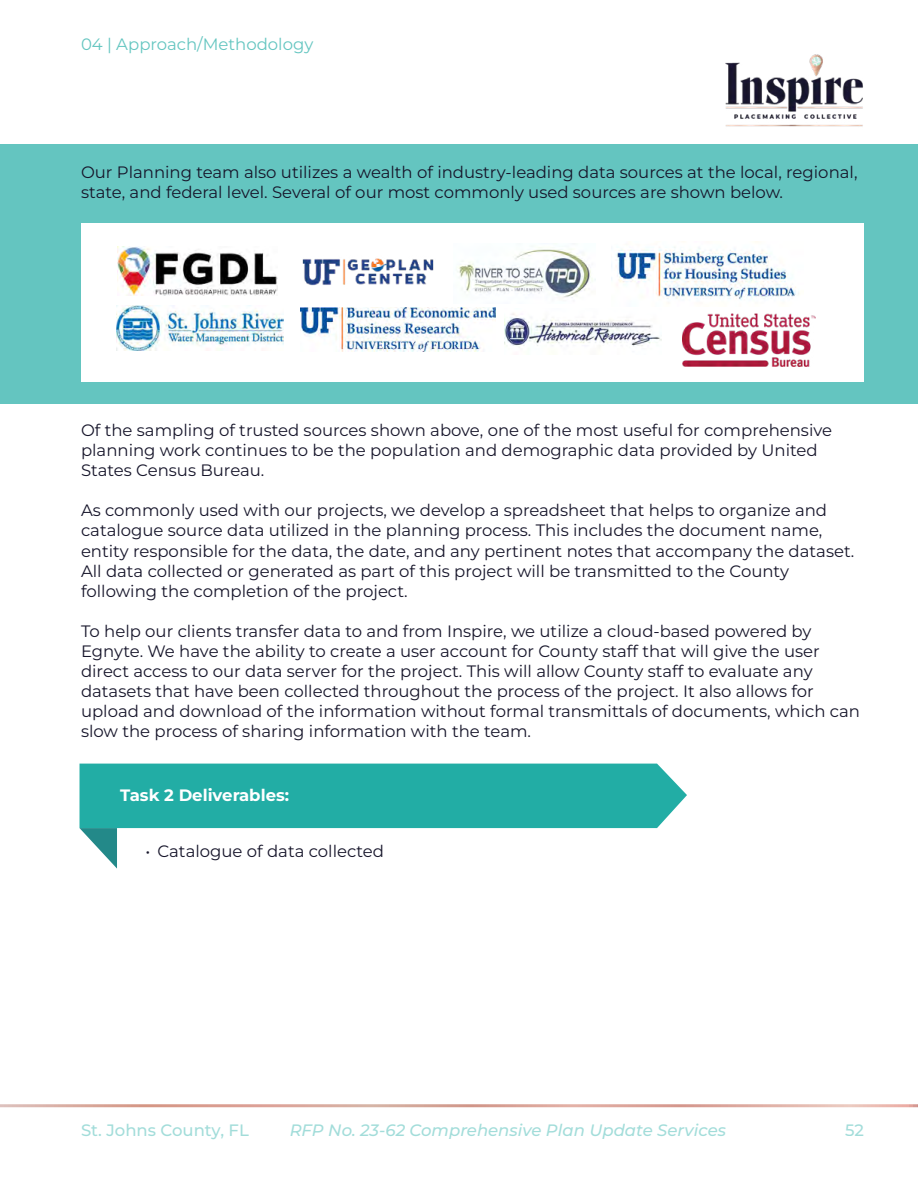
<style>
.page{position:relative;width:918px;height:1188px;background:#fff}
.page>*{position:absolute;margin:0;border:0;box-sizing:border-box;transform-origin:0 0}
.t1{font:16.5px/20.1px "Montserrat";color:#17162b}
.t2{font:italic 500 16.5px "Montserrat";color:#65c6c1}
.t3{font:16.5px "Montserrat";color:#65c6c1}
.t4{font:500 16.5px "Montserrat";color:#65c6c1}
.t5{font:700 16.5px "Montserrat";color:#fff}
</style>
<div class="page">
<img style="left:725px;top:54px;width:138px;height:73px">
<div style="left:0;top:144px;width:918px;height:259px;background:#64c5c0"></div>
<div style="left:81px;top:223px;width:783px;height:159px;background:#fff"></div>
<img style="left:117px;top:246px;width:160px;height:49px">
<img style="left:302px;top:258px;width:132px;height:28px">
<img style="left:459px;top:247px;width:134px;height:51px">
<img style="left:616px;top:247px;width:180px;height:53px">
<img style="left:117px;top:306px;width:166px;height:44px">
<img style="left:300px;top:307px;width:196px;height:45px">
<img style="left:504px;top:313px;width:158px;height:35px">
<img style="left:682px;top:313px;width:134px;height:53px">
<svg style="left:80px;top:764px;width:607px;height:105px"></svg>
<p class="t3" style="left:81px;top:33px;width:234px">04 | Approach/Methodology</p>
<p class="t1" style="left:81px;top:162px;width:778px">Our Planning team also utilizes a wealth of industry-leading data sources at the local, regional, state, and federal level. Several of our most commonly used sources are shown below.</p>
<p class="t1" style="left:81px;top:420px;width:753px">Of the sampling of trusted sources shown above, one of the most useful for comprehensive planning work continues to be the population and demographic data provided by United<br>States Census Bureau.</p>
<p class="t1" style="left:81px;top:500px;width:775px">As commonly used with our projects, we develop a spreadsheet that helps to organize and catalogue source data utilized in the planning process. This includes the document name, entity responsible for the data, the date, and any pertinent notes that accompany the dataset.<br>All data collected or generated as part of this project will be transmitted to the County following the completion of the project.</p>
<p class="t1" style="left:81px;top:621px;width:780px">To help our clients transfer data to and from Inspire, we utilize a cloud-based powered by Egnyte. We have the ability to create a user account for County staff that will give the user direct access to our data server for the project. This will allow County staff to evaluate any datasets that have been collected throughout the process of the project. It also allows for upload and download of the information without formal transmittals of documents, which can slow the process of sharing information with the team.</p>
<p class="t5" style="left:120px;top:784px;width:171px">Task 2 Deliverables:</p>
<p class="t1" style="left:146px;top:841px;width:240px">• Catalogue of data collected</p>
<p class="t4" style="left:81px;top:1119px;width:169px">St. Johns County, FL</p>
<p class="t2" style="left:290px;top:1119px;width:438px">RFP No. 23-62 Comprehensive Plan Update Services</p>
<p class="t4" style="left:845px;top:1119px;width:20px">52</p>
</div>
